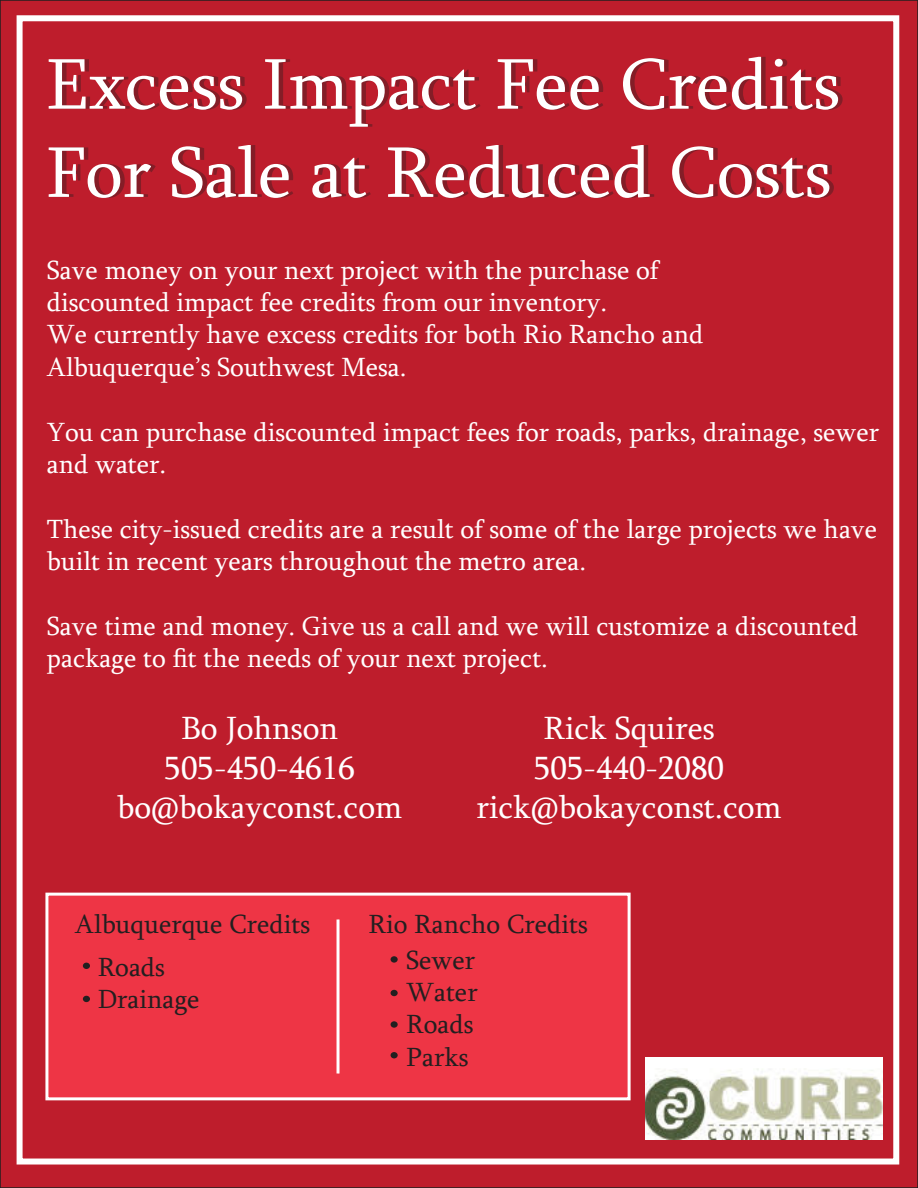
<style>
.page{position:relative;width:918px;height:1188px;background:#be1d2c}
.page>*{position:absolute;margin:0;border:0;box-sizing:border-box;transform-origin:0 0}
.t1{font:73.5px/88.2px "Sylfaen";color:#fff}
.t2{font:33px/39.6px "Sylfaen";color:#fff;text-align:center}
.t3{font:27px/32.4px "Sylfaen";color:#fff}
.t4{font:27px/32.4px "Sylfaen";color:#231f20}
</style>
<div class="page">
<div style="left:17px;top:15px;width:882px;height:1150px;border:6px solid #fff"></div>
<div style="left:45px;top:893px;width:586px;height:207px;background:#ee3545;border:3px solid #fff"></div>
<hr style="left:337px;top:920px;width:3px;height:154px;background:#fff">
<div style="left:83px;top:963px;width:7px;height:6px;background:#231f20;border-radius:50%"></div>
<div style="left:83px;top:996px;width:7px;height:6px;background:#231f20;border-radius:50%"></div>
<div style="left:391px;top:956px;width:7px;height:7px;background:#231f20;border-radius:50%"></div>
<div style="left:391px;top:990px;width:7px;height:6px;background:#231f20;border-radius:50%"></div>
<div style="left:391px;top:1021px;width:7px;height:7px;background:#231f20;border-radius:50%"></div>
<div style="left:391px;top:1052px;width:7px;height:6px;background:#231f20;border-radius:50%"></div>
<img style="left:645px;top:1058px;width:238px;height:82px">
<h1 class="t1" style="left:46px;top:38px;width:796px">Excess Impact Fee Credits<br>For Sale at Reduced Costs</h1>
<p class="t3" style="left:47px;top:253px;width:658px">Save money on your next project with the purchase of discounted impact fee credits from our inventory.<br>We currently have excess credits for both Rio Rancho and Albuquerque’s Southwest Mesa.</p>
<p class="t3" style="left:47px;top:415px;width:834px">You can purchase discounted impact fees for roads, parks, drainage, sewer and water.</p>
<p class="t3" style="left:47px;top:512px;width:832px">These city-issued credits are a result of some of the large projects we have built in recent years throughout the metro area.</p>
<p class="t3" style="left:47px;top:609px;width:813px">Save time and money. Give us a call and we will customize a discounted package to fit the needs of your next project.</p>
<p class="t2" style="left:117px;top:707px;width:286px">Bo Johnson<br>505-450-4616 bo@bokayconst.com</p>
<p class="t2" style="left:477px;top:707px;width:307px">Rick Squires<br>505-440-2080 rick@bokayconst.com</p>
<p class="t4" style="left:98px;top:901px;width:214px;line-height:43.5px;text-indent:-23px">Albuquerque Credits<br>Roads</p>
<p class="t4" style="left:98px;top:983px;width:104px">Drainage</p>
<p class="t4" style="left:406px;top:905px;width:183px;line-height:36px;text-indent:-38px">Rio Rancho Credits<br>Sewer</p>
<p class="t4" style="left:406px;top:975px;width:73px">Water<br>Roads<br>Parks</p>
</div>
